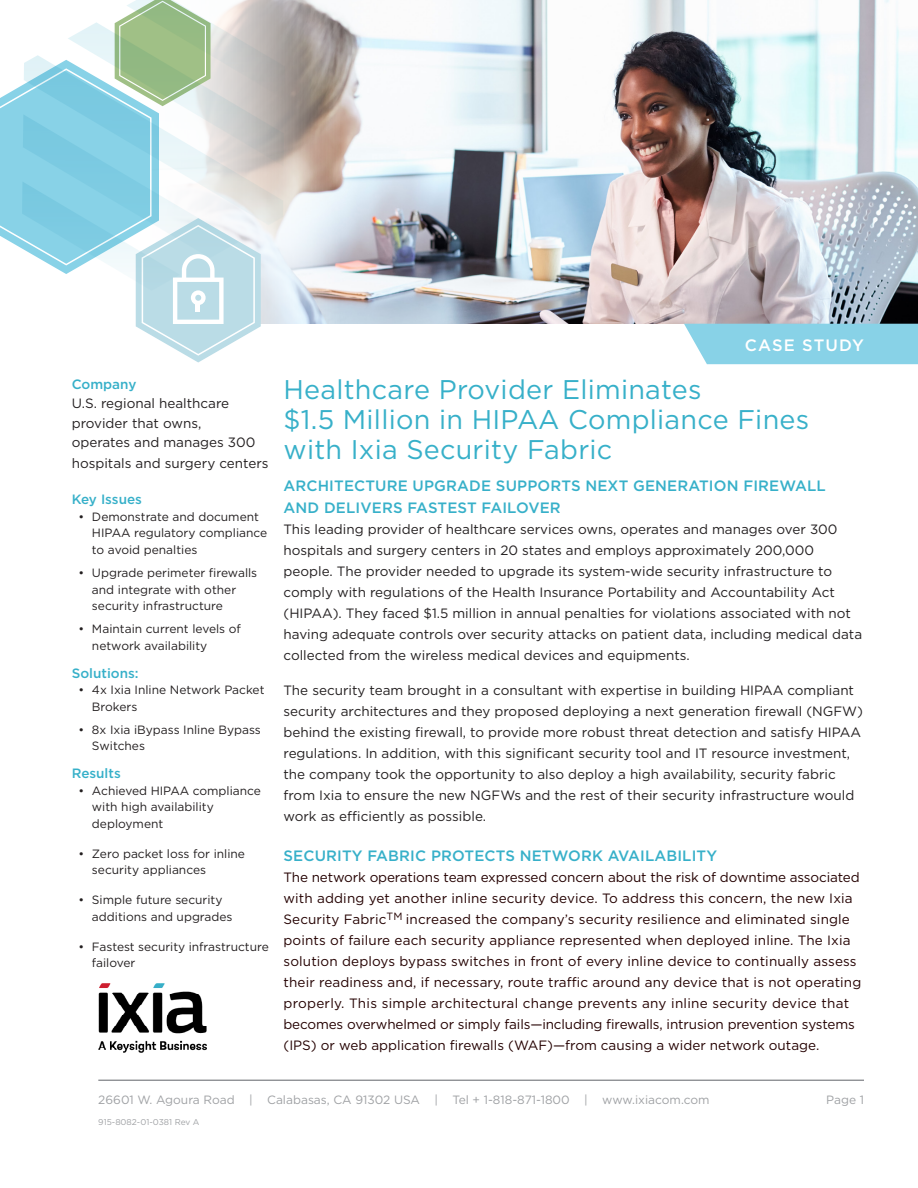
<style>
.page{position:relative;width:918px;height:1188px;background:#fff}
.page>*{position:absolute;margin:0;border:0;box-sizing:border-box;transform-origin:0 0}
.case_study_title{font:27px/30px "Gotham";letter-spacing:.01em;color:#37b0c9}
.case_study_doc_type{font:500 16.5px "Gotham";letter-spacing:.07em;color:#fff}
.headline_-_level_1{font:500 15px/22.5px "Gotham";letter-spacing:.01em;color:#37b0c9}
.body_copy{font:13.5px/21px "Gotham";color:#231f20}
.body_copy-2{font:13.5px/21px "Gotham";letter-spacing:.01em;color:#240000}
.side_bar_copy_-_last{font:13.5px/19.5px "Gotham";color:#231f20}
.sidebar_header{font:500 13.5px "Gotham";color:#37b0c9}
.t1{font:12px/16.5px "Gotham";color:#231f20}
.t2{font:12px "Gotham";color:#9fa1a4}
.t3{font:8.4px "Gotham";color:#9fa1a4}
</style>
<div class="page">
<img style="left:340px;top:0;width:578px;height:324px">
<svg style="left:285px;top:0;width:55px;height:324px;background:#c3bcba"></svg>
<div style="left:684px;top:324px;width:234px;height:40px;background:#88d2e7"></div>
<hr style="left:98px;top:1080px;width:766px;height:1px;background:#606369">
<img style="left:98px;top:983px;width:108px;height:70px">
<svg style="left:0;top:0;width:285px;height:362px"></svg>
<p class="sidebar_header" style="left:72px;top:375px;width:66px">Company</p>
<p class="side_bar_copy_-_last" style="left:72px;top:393px;width:185px">U.S. regional healthcare provider that owns, operates and manages 300</p>
<p class="side_bar_copy_-_last" style="left:72px;top:453px;width:198px">hospitals and surgery centers</p>
<p class="sidebar_header" style="left:72px;top:491px;width:72px">Key Issues</p>
<p class="t1" style="left:92px;top:508px;width:177px;text-indent:-14px">• Demonstrate and document<br>HIPAA regulatory compliance to avoid penalties</p>
<p class="t1" style="left:92px;top:564px;width:167px;text-indent:-14px">• Upgrade perimeter firewalls and integrate with other security infrastructure</p>
<p class="t1" style="left:92px;top:621px;width:151px;text-indent:-14px">• Maintain current levels of network availability</p>
<p class="sidebar_header" style="left:72px;top:664px;width:68px">Solutions:</p>
<p class="t1" style="left:92px;top:681px;width:174px;text-indent:-14px">• 4x Ixia Inline Network Packet<br>Brokers</p>
<p class="t1" style="left:92px;top:721px;width:170px;text-indent:-14px">• 8x Ixia iBypass Inline Bypass<br>Switches</p>
<p class="sidebar_header" style="left:72px;top:764px;width:51px">Results</p>
<p class="t1" style="left:92px;top:782px;width:171px;text-indent:-14px">• Achieved HIPAA compliance with high availability deployment</p>
<p class="t1" style="left:92px;top:845px;width:155px;text-indent:-14px">• Zero packet loss for inline security appliances</p>
<p class="t1" style="left:92px;top:891px;width:142px;text-indent:-14px">• Simple future security additions and upgrades</p>
<p class="t1" style="left:92px;top:938px;width:178px;text-indent:-14px">• Fastest security infrastructure failover</p>
<p class="case_study_doc_type" style="left:745px;top:334px;width:121px">CASE STUDY</p>
<p class="case_study_title" style="left:284px;top:374px;width:527px">Healthcare Provider Eliminates<br>$1.5 Million in HIPAA Compliance Fines with Ixia Security Fabric</p>
<p class="headline_-_level_1" style="left:284px;top:474px;width:544px">ARCHITECTURE UPGRADE SUPPORTS NEXT GENERATION FIREWALL<br>AND DELIVERS FASTEST FAILOVER</p>
<p class="body_copy" style="left:284px;top:519px;width:580px">This leading provider of healthcare services owns, operates and manages over 300 hospitals and surgery centers in 20 states and employs approximately 200,000 people. The provider needed to upgrade its system-wide security infrastructure to comply with regulations of the Health Insurance Portability and Accountability Act (HIPAA). They faced $1.5 million in annual penalties for violations associated with not having adequate controls over security attacks on patient data, including medical data collected from the wireless medical devices and equipments.</p>
<p class="body_copy" style="left:284px;top:679px;width:581px">The security team brought in a consultant with expertise in building HIPAA compliant security architectures and they proposed deploying a next generation firewall (NGFW) behind the existing firewall, to provide more robust threat detection and satisfy HIPAA regulations. In addition, with this significant security tool and IT resource investment, the company took the opportunity to also deploy a high availability, security fabric from Ixia to ensure the new NGFWs and the rest of their security infrastructure would work as efficiently as possible.</p>
<p class="headline_-_level_1" style="left:284px;top:845px;width:435px">SECURITY FABRIC PROTECTS NETWORK AVAILABILITY</p>
<p class="body_copy-2" style="left:284px;top:867px;width:579px">The network operations team expressed concern about the risk of downtime associated with adding yet another inline security device. To address this concern, the new Ixia Security Fabric<sup>TM</sup> increased the company’s security resilience and eliminated single points of failure each security appliance represented when deployed inline. The Ixia solution deploys bypass switches in front of every inline device to continually assess their readiness and, if necessary, route traffic around any device that is not operating properly. This simple architectural change prevents any inline security device that becomes overwhelmed or simply fails—including firewalls, intrusion prevention systems (IPS) or web application firewalls (WAF)—from causing a wider network outage.</p>
<p class="t2" style="left:98px;top:1092px;width:613px">26601 W. Agoura Road | Calabasas, CA 91302 USA | Tel + 1-818-871-1800 | www.ixiacom.com</p>
<p class="t3" style="left:98px;top:1117px;width:103px">915-8082-01-0381 Rev A</p>
<p class="t2" style="left:826px;top:1092px;width:39px">Page 1</p>
</div>
